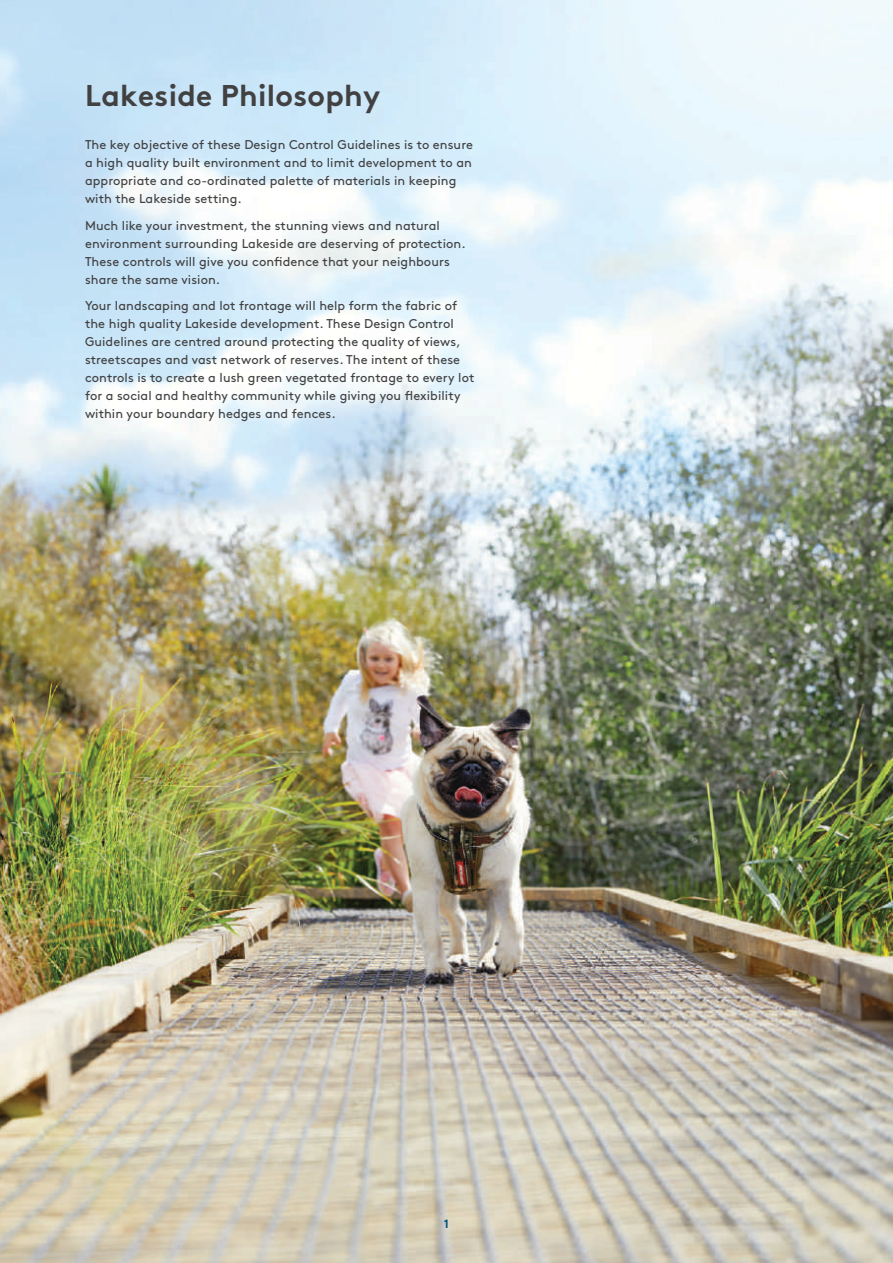
<style>
.page{position:relative;width:893px;height:1263px;background:#fff}
.page>*{position:absolute;margin:0;border:0;box-sizing:border-box;transform-origin:0 0}
.t1{font:700 30px "Brown";letter-spacing:.01em;color:#414142}
.t2{font:12.75px/18px "Brown";letter-spacing:.005em;color:#414142}
.t3{font:700 12px "Brown";color:#005074}
</style>
<div class="page">
<img style="left:0;top:0;width:893px;height:1263px">
<h1 class="t1" style="left:85px;top:72px;width:297px">Lakeside Philosophy</h1>
<p class="t2" style="left:85px;top:135px;width:389px">The key objective of these Design Control Guidelines is to ensure a high quality built environment and to limit development to an appropriate and co-ordinated palette of materials in keeping with the Lakeside setting.</p>
<p class="t2" style="left:85px;top:215px;width:382px">Much like your investment, the stunning views and natural environment surrounding Lakeside are deserving of protection.<br>These controls will give you confidence that your neighbours share the same vision.</p>
<p class="t2" style="left:85px;top:296px;width:391px">Your landscaping and lot frontage will help form the fabric of the high quality Lakeside development. These Design Control Guidelines are centred around protecting the quality of views, streetscapes and vast network of reserves. The intent of these controls is to create a lush green vegetated frontage to every lot for a social and healthy community while giving you flexibility within your boundary hedges and fences.</p>
<p class="t3" style="left:444px;top:1214px;width:7px">1</p>
</div>
